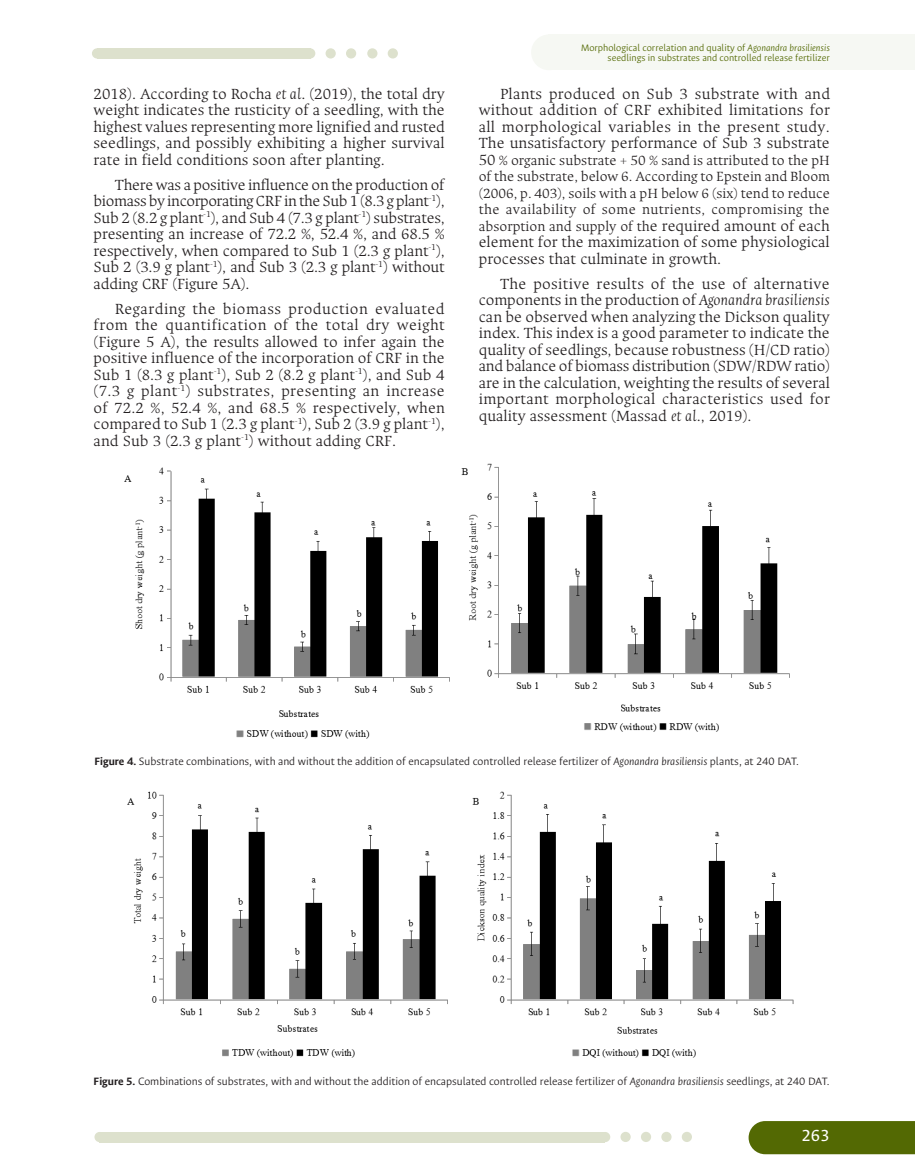
<style>
.page{position:relative;width:915px;height:1170px;background:#fff}
.page>*{position:absolute;margin:0;border:0;box-sizing:border-box;transform-origin:0 0}
.t1{font:18px "Ancizar Sans";color:#fff}
.Cuerpo_11_11{font:300 16.5px/16.5px "Ancizar Serif";color:#231f20;text-align:justify}
.Cuerpo_11_11-2{font:300 15px/16.5px "Ancizar Serif";letter-spacing:.02em;color:#231f20;text-align:justify}
.texto_figuras_8{font:300 12px "Ancizar Sans";color:#231f20}
.cabezote_derecha{font:300 10.5px/10.5px "Ancizar Sans";color:#536903;text-align:right}
.s1{font-style:italic}
.s2{font-size:16.5px}
.s3{font-weight:700}
</style>
<div class="page">
<div style="left:748px;top:1121px;width:166px;height:33px;background:#536903"></div>
<div style="left:549px;top:34px;width:365px;height:36px;background:#f6f8f3"></div>
<div style="left:99px;top:1131px;width:506px;height:10px;background:#dde1cd"></div>
<div style="left:97px;top:48px;width:213px;height:10px;background:#dde1cd"></div>
<div style="left:325px;top:48px;width:10px;height:10px;background:#dde1cd;border-radius:50%"></div>
<div style="left:367px;top:48px;width:10px;height:10px;background:#dde1cd;border-radius:50%"></div>
<div style="left:346px;top:48px;width:10px;height:10px;background:#dde1cd;border-radius:50%"></div>
<div style="left:387px;top:48px;width:11px;height:10px;background:#dde1cd;border-radius:50%"></div>
<div style="left:620px;top:1131px;width:10px;height:10px;background:#dde1cd;border-radius:50%"></div>
<div style="left:661px;top:1131px;width:10px;height:10px;background:#dde1cd;border-radius:50%"></div>
<div style="left:640px;top:1131px;width:11px;height:10px;background:#dde1cd;border-radius:50%"></div>
<div style="left:681px;top:1131px;width:10px;height:10px;background:#dde1cd;border-radius:50%"></div>
<div style="left:531px;top:34px;width:35px;height:36px;background:#f6f8f3;border-radius:50%"></div>
<div style="left:600px;top:1131px;width:10px;height:10px;background:#dde1cd;border-radius:50%"></div>
<div style="left:305px;top:48px;width:10px;height:10px;background:#dde1cd;border-radius:50%"></div>
<div style="left:94px;top:1131px;width:11px;height:10px;background:#dde1cd;border-radius:50%"></div>
<div style="left:92px;top:48px;width:10px;height:10px;background:#dde1cd;border-radius:50%"></div>
<img style="left:124px;top:463px;width:666px;height:276px">
<img style="left:127px;top:791px;width:667px;height:267px">
<p class="Cuerpo_11_11" style="left:94px;top:85px;width:353px">2018). According to Rocha <span class="s1">et al</span>. (2019), the total dry weight indicates the rusticity of a seedling, with the highest values representing more lignified and rusted seedlings, and possibly exhibiting a higher survival rate in field conditions soon after planting.</p>
<p class="Cuerpo_11_11" style="left:94px;top:176px;width:352px;text-indent:21px">There was a positive influence on the production of biomass by incorporating CRF in the Sub1 (8.3 gplant<sup>-1</sup>), Sub 2 (8.2 g plant<sup>-1</sup>), and Sub 4 (7.3 g plant<sup>-1</sup>) substrates, presenting an increase of 72.2 %, 52.4 %, and 68.5 % respectively, when compared to Sub 1 (2.3 g plant<sup>-1</sup>), Sub 2 (3.9 g plant<sup>-1</sup>), and Sub 3 (2.3 g plant<sup>-1</sup>) without adding CRF (Figure 5A).</p>
<p class="Cuerpo_11_11" style="left:94px;top:300px;width:353px;text-indent:21px">Regarding the biomass production evaluated from the quantification of the total dry weight (Figure 5 A), the results allowed to infer again the positive influence of the incorporation of CRF in the Sub 1 (8.3 g plant<sup>-1</sup>), Sub 2 (8.2 g plant<sup>-1</sup>), and Sub 4 (7.3 g plant<sup>-1</sup>) substrates, presenting an increase of 72.2 %, 52.4 %, and 68.5 % respectively, when compared to Sub 1 (2.3 g plant<sup>-1</sup>), Sub 2 (3.9 g plant<sup>-1</sup>), and Sub 3 (2.3 g plant<sup>-1</sup>) without adding CRF.</p>
<p class="cabezote_derecha" style="left:581px;top:42px;width:250px">Morphological correlation and quality of <span class="s1">Agonandra brasiliensis </span>seedlings in substrates and controlled release fertilizer</p>
<p class="Cuerpo_11_11" style="left:478px;top:85px;width:353px;text-indent:21px">Plants produced on Sub 3 substrate with and without addition of CRF exhibited limitations for all morphological variables in the present study.<br>The unsatisfactory performance of Sub 3 substrate</p>
<p class="Cuerpo_11_11-2" style="left:478px;top:151px;width:353px"><span class="s2">50</span> % organic substrate + 50 % sand is attributed to the pH of the substrate, below 6. According to Epstein and Bloom (2006, p. 403), soils with a pH below 6 (six) tend to reduce the availability of some nutrients, compromising the absorption and supply of th<span class="s2">e required amount of each</span></p>
<p class="Cuerpo_11_11" style="left:478px;top:234px;width:352px">element for the maximization of some physiological processes that culminate in growth.</p>
<p class="Cuerpo_11_11" style="left:478px;top:275px;width:353px;text-indent:21px">The positive results of the use of alternative components in the production of <span class="s1">Agonandra brasiliensis </span>can be observed when analyzing the Dickson quality index. This index is a good parameter to indicate the quality of seedlings, because robustness (H/CD ratio) and balance of biomass distribution (SDW/RDW ratio) are in the calculation, weighting the results of several important morphological characteristics used for quality assessment (Massad <span class="s1">et al</span>., 2019).</p>
<p class="texto_figuras_8" style="left:94px;top:754px;width:705px"><span class="s3">Figure 4.</span> Substrate combinations, with and without the addition of encapsulated controlled release fertilizer of <span class="s1">Agonandra brasiliensis</span> plants, at 240 DAT.</p>
<p class="texto_figuras_8" style="left:94px;top:1074px;width:737px"><span class="s3">Figure 5.</span> Combinations of substrates, with and without the addition of encapsulated controlled release fertilizer of <span class="s1">Agonandra brasiliensis</span> seedlings, at 240 DAT.</p>
<p class="t1" style="left:801px;top:1125px;width:30px">263</p>
</div>
